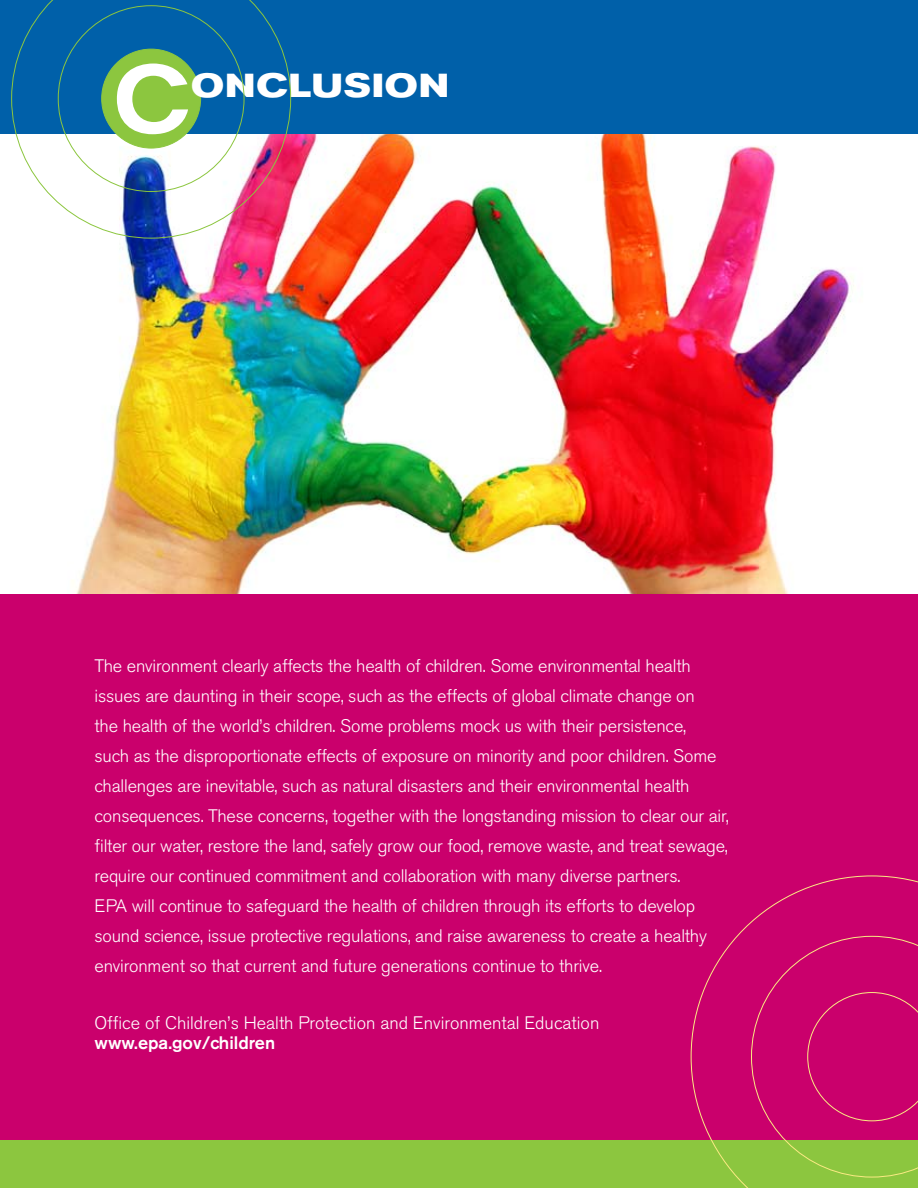
<style>
.page{position:relative;width:918px;height:1188px;background:#fff}
.page>*{position:absolute;margin:0;border:0;box-sizing:border-box;transform-origin:0 0}
.t1{font:500 expanded 94.05px "Akzidenz Grotesk BE";color:#fff;scale:.89 1}
.t2{font:700 expanded 33px "Akzidenz Grotesk BE";letter-spacing:.03em;color:#fff}
.t3{font:300 18px/30px "Akzidenz Grotesk BE";letter-spacing:-.01em;color:#fff}
.s1{font-weight:500}
</style>
<div class="page">
<img style="left:72px;top:134px;width:782px;height:460px">
<div style="left:0;top:0;width:918px;height:134px;background:#0060a9"></div>
<div style="left:0;top:594px;width:918px;height:594px;background:#ca006c"></div>
<div style="left:0;top:1141px;width:918px;height:47px;background:#8cc63f"></div>
<svg style="left:691px;top:876px;width:227px;height:312px"></svg>
<svg style="left:11px;top:0;width:280px;height:239px"></svg>
<p class="t1" style="left:113px;top:45px;width:86px">C</p>
<p class="t2" style="left:191px;top:66px;width:260px">ONCLUSION</p>
<p class="t3" style="left:94px;top:651px;width:636px">The environment clearly affects the health of children. Some environmental health issues are daunting in their scope, such as the effects of global climate change on<br>the health of the world’s children. Some problems mock us with their persistence,<br>such as the disproportionate effects of exposure on minority and poor children. Some challenges are inevitable, such as natural disasters and their environmental health consequences. These concerns, together with the longstanding mission to clear our air, filter our water, restore the land, safely grow our food, remove waste, and treat sewage, require our continued commitment and collaboration with many diverse partners.<br>EPA will continue to safeguard the health of children through its efforts to develop sound science, issue protective regulations, and raise awareness to create a healthy environment so that current and future generations continue to thrive.</p>
<p class="t3" style="left:94px;top:1013px;width:506px;line-height:19.5px">Office of Children’s Health Protection and Environmental Education <span class="s1">www.epa.gov/children</span></p>
</div>
